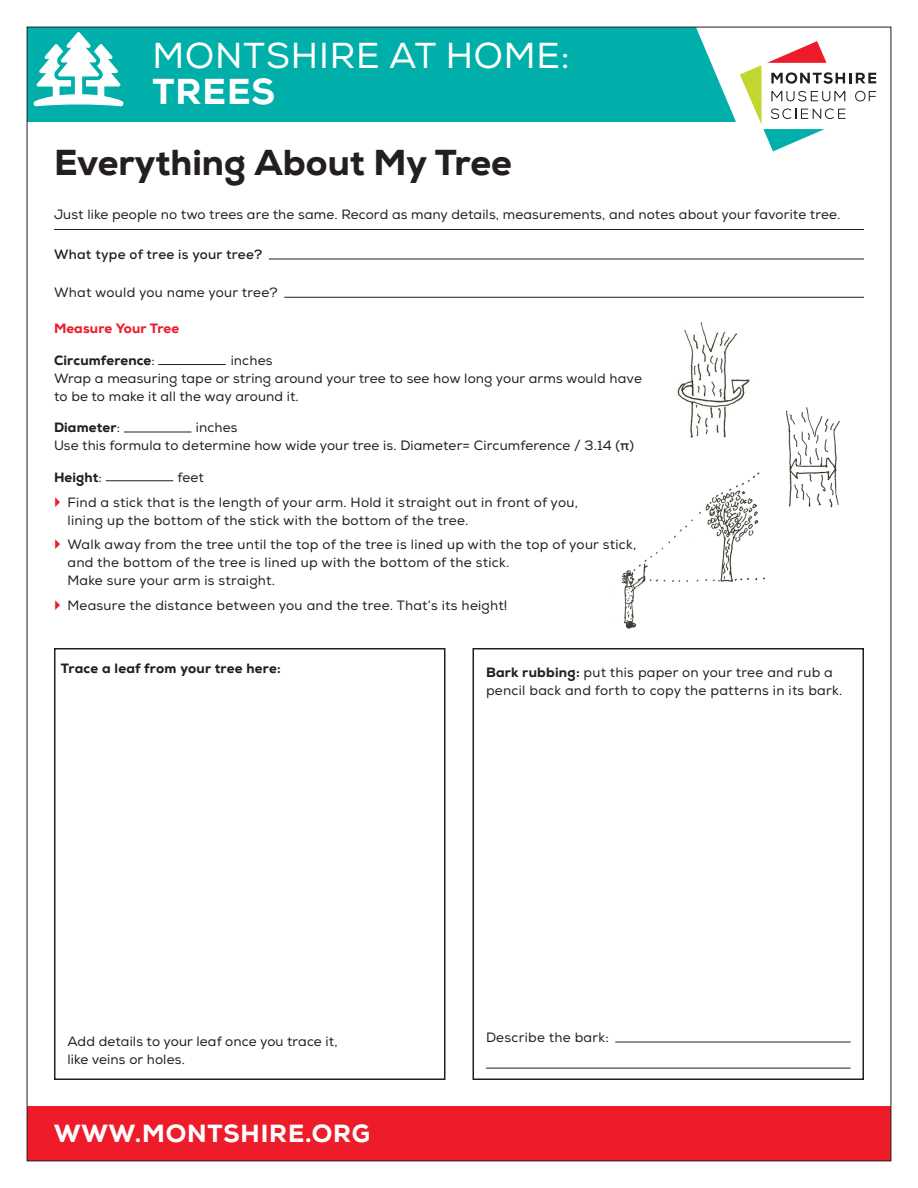
<style>
.page{position:relative;width:918px;height:1188px;background:#fff}
.page>*{position:absolute;margin:0;border:0;box-sizing:border-box;transform-origin:0 0}
.t1{font:800 36px "Nexa";color:#231f20}
.t2{font:36px "Nexa";letter-spacing:.025em;color:#fff}
.t3{font:800 36px "Nexa";letter-spacing:.025em;color:#fff}
.t4{font:800 24.75px "Nexa";letter-spacing:.035em;color:#fff}
.t5{font:13.5px/18px "Nexa";letter-spacing:.01em;color:#231f20}
.t6{font:800 13.5px "Nexa";letter-spacing:.01em;color:#231f20}
.t7{font:700 13.5px "Nexa";letter-spacing:.02em;color:#231f20}
.t8{font:800 13.5px "Nexa";letter-spacing:.01em;color:#ee1b2b}
.s1{font-weight:400}
.s2{font-weight:700}
.s3{font-weight:800}
</style>
<div class="page">
<div style="left:54px;top:648px;width:392px;height:432px;border:2px solid #231f20"></div>
<div style="left:472px;top:648px;width:392px;height:432px;border:2px solid #231f20"></div>
<div style="left:27px;top:1106px;width:864px;height:55px;background:#ee1b2b"></div>
<div style="left:27px;top:27px;width:864px;height:95px;background:#00afa9"></div>
<svg style="left:34px;top:32px;width:90px;height:74px"></svg>
<svg style="left:696px;top:26px;width:195px;height:126px"></svg>
<hr style="left:486px;top:1042px;width:364px;height:1px;background:#231f20">
<div style="left:486px;top:1035px;width:129px;height:12px;background:#fff"></div>
<hr style="left:486px;top:1068px;width:364px;height:1px;background:#231f20">
<hr style="left:54px;top:259px;width:810px;height:1px;background:#231f20">
<div style="left:54px;top:252px;width:215px;height:12px;background:#fff"></div>
<hr style="left:54px;top:297px;width:810px;height:1px;background:#231f20">
<div style="left:54px;top:291px;width:230px;height:12px;background:#fff"></div>
<hr style="left:54px;top:229px;width:810px;height:1px;background:#231f20">
<hr style="left:158px;top:364px;width:68px;height:1px;background:#231f20">
<hr style="left:124px;top:432px;width:67px;height:1px;background:#231f20">
<hr style="left:106px;top:480px;width:67px;height:1px;background:#231f20">
<img style="left:786px;top:407px;width:54px;height:101px">
<img style="left:677px;top:322px;width:73px;height:116px">
<img style="left:621px;top:472px;width:144px;height:157px">
<h1 class="t2" style="left:153px;top:34px;width:418px">MONTSHIRE AT HOME:</h1>
<h1 class="t3" style="left:153px;top:68px;width:124px">TREES</h1>
<h1 class="t1" style="left:54px;top:139px;width:460px">Everything About My Tree</h1>
<p class="t5" style="left:54px;top:205px;width:788px">Just like people no two trees are the same. Record as many details, measurements, and notes about your favorite tree.</p>
<p class="t7" style="left:54px;top:246px;width:210px">What type of tree is your tree?</p>
<p class="t5" style="left:54px;top:284px;width:225px">What would you name your tree?</p>
<p class="t8" style="left:54px;top:320px;width:127px">Measure Your Tree</p>
<p class="t6" style="left:54px;top:352px;width:102px">Circumference<span class="s1">:</span></p>
<p class="t5" style="left:54px;top:352px;width:589px;text-indent:177px">inches<br>Wrap a measuring tape or string around your tree to see how long your arms would have to be to make it all the way around it.</p>
<p class="t6" style="left:54px;top:419px;width:68px">Diameter<span class="s1">:</span></p>
<p class="t5" style="left:54px;top:419px;width:582px;text-indent:142px">inches<br>Use this formula to determine how wide your tree is. Diameter= Circumference / 3.14 (<span class="s2">π</span>)</p>
<p class="t6" style="left:54px;top:469px;width:49px">Height<span class="s1">:</span></p>
<p class="t5" style="left:68px;top:465px;width:512px;line-height:24.8px;text-indent:110px">feet<br>Find a stick that is the length of your arm. Hold it straight out in front of you,</p>
<p class="t5" style="left:68px;top:508px;width:570px;line-height:24.8px">lining up the bottom of the stick with the bottom of the tree.<br>Walk away from the tree until the top of the tree is lined up with the top of your stick,</p>
<p class="t5" style="left:68px;top:554px;width:443px">and the bottom of the tree is lined up with the bottom of the stick.<br>Make sure your arm is straight.</p>
<p class="t5" style="left:68px;top:597px;width:442px">Measure the distance between you and the tree. That’s its height!</p>
<p class="t6" style="left:61px;top:660px;width:222px">Trace a leaf from your tree here:</p>
<p class="t5" style="left:486px;top:664px;width:358px"><span class="s3">Bark rubbing:</span> put this paper on your tree and rub a pencil back and forth to copy the patterns in its bark.</p>
<p class="t5" style="left:68px;top:1032px;width:272px">Add details to your leaf once you trace it, like veins or holes.</p>
<p class="t5" style="left:486px;top:1029px;width:124px">Describe the bark:</p>
<h2 class="t4" style="left:54px;top:1118px;width:318px">WWW.MONTSHIRE.ORG</h2>
</div>
